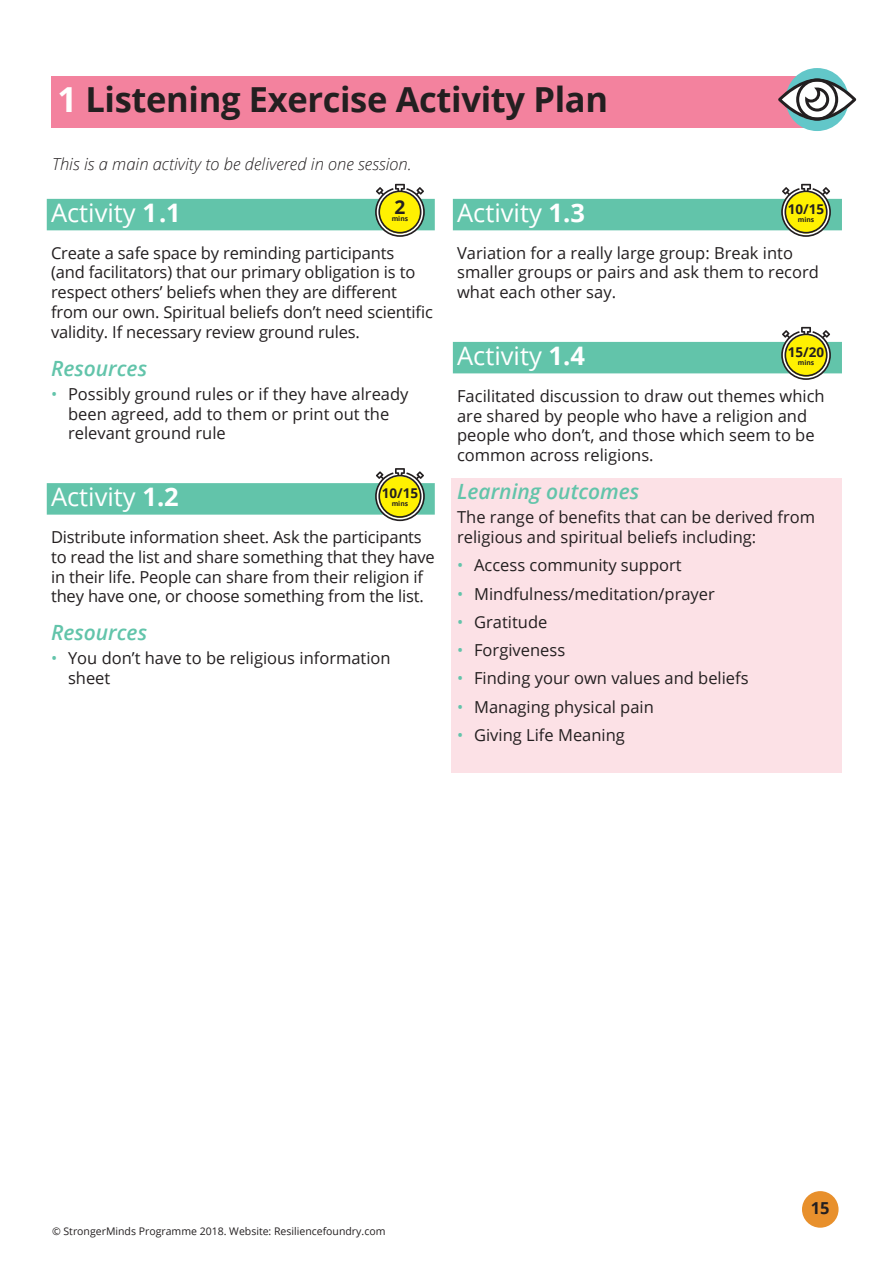
<style>
.page{position:relative;width:893px;height:1263px;background:#fff}
.page>*{position:absolute;margin:0;border:0;box-sizing:border-box;transform-origin:0 0}
.t1{font:700 34.5px "Open Sans";letter-spacing:-.01em;color:#231f20}
.t2{font:25.5px "Open Sans";color:#fff}
.t3{font:italic 600 21px "Open Sans";color:#62c4aa}
.t4{font:700 19.2px "Open Sans";color:#231f20}
.t5{font:16.5px/19.8px "Open Sans";color:#231f20}
.t6{font:italic 300 16.5px "Open Sans";color:#231f20}
.t7{font:700 16.5px "Open Sans";color:#231f20}
.t8{font:700 13.5px "Open Sans";color:#231f20}
.t9{font:10.5px "Open Sans";color:#231f20}
.t10{font:700 6.75px "Open Sans";color:#231f20}
.s1{color:#fff}
.s2{font-weight:700}
.s3{color:#62c4aa}
</style>
<div class="page">
<div style="left:802px;top:1191px;width:36px;height:37px;background:#e8902c;border-radius:50%"></div>
<div style="left:51px;top:76px;width:766px;height:51px;background:#f3829e"></div>
<div style="left:452px;top:478px;width:390px;height:295px;background:#fce1e6"></div>
<div style="left:47px;top:199px;width:388px;height:31px;background:#62c4aa"></div>
<div style="left:47px;top:483px;width:388px;height:32px;background:#62c4aa"></div>
<svg style="left:375px;top:183px;width:50px;height:54px"></svg>
<svg style="left:375px;top:468px;width:50px;height:53px"></svg>
<div style="left:453px;top:199px;width:389px;height:31px;background:#62c4aa"></div>
<div style="left:453px;top:342px;width:389px;height:31px;background:#62c4aa"></div>
<svg style="left:781px;top:183px;width:50px;height:54px"></svg>
<svg style="left:781px;top:326px;width:50px;height:54px"></svg>
<div style="left:786px;top:68px;width:63px;height:63px;background:#62c7c9;border-radius:50%"></div>
<svg style="left:778px;top:79px;width:78px;height:42px"></svg>
<h1 class="t1" style="left:57px;top:75px;width:552px"><span class="s1">1</span> Listening Exercise Activity Plan</h1>
<p class="t6" style="left:52px;top:153px;width:361px">This is a main activity to be delivered in one session.</p>
<h2 class="t2" style="left:51px;top:195px;width:131px">Activity <span class="s2">1.1</span></h2>
<p class="t4" style="left:394px;top:193px;width:12px">2</p>
<p class="t10" style="left:392px;top:214px;width:18px">mins</p>
<p class="t5" style="left:51px;top:242px;width:383px">Create a safe space by reminding participants<br>(and facilitators) that our primary obligation is to respect others’ beliefs when they are different from our own. Spiritual beliefs don’t need scientific validity. If necessary review ground rules.</p>
<p class="t3" style="left:51px;top:354px;width:98px">Resources</p>
<p class="t5" style="left:68px;top:384px;width:342px;text-indent:-17px"><span class="s3">•</span> Possibly ground rules or if they have already been agreed, add to them or print out the relevant ground rule</p>
<h2 class="t2" style="left:51px;top:479px;width:129px">Activity <span class="s2">1.2</span></h2>
<p class="t8" style="left:382px;top:484px;width:38px">10/15</p>
<p class="t10" style="left:392px;top:499px;width:18px">mins</p>
<p class="t5" style="left:51px;top:527px;width:385px">Distribute information sheet. Ask the participants to read the list and share something that they have in their life. People can share from their religion if they have one, or choose something from the list.</p>
<p class="t3" style="left:51px;top:618px;width:98px">Resources</p>
<p class="t5" style="left:68px;top:648px;width:324px;text-indent:-17px"><span class="s3">•</span> You don’t have to be religious information sheet</p>
<h2 class="t2" style="left:457px;top:195px;width:129px">Activity <span class="s2">1.3</span></h2>
<p class="t8" style="left:788px;top:199px;width:38px">10/15</p>
<p class="t10" style="left:798px;top:214px;width:18px">mins</p>
<p class="t5" style="left:457px;top:242px;width:363px">Variation for a really large group: Break into smaller groups or pairs and ask them to record what each other say.</p>
<h2 class="t2" style="left:457px;top:338px;width:129px">Activity <span class="s2">1.4</span></h2>
<p class="t8" style="left:788px;top:342px;width:38px">15/20</p>
<p class="t10" style="left:798px;top:357px;width:18px">mins</p>
<p class="t5" style="left:457px;top:385px;width:369px">Facilitated discussion to draw out themes which are shared by people who have a religion and people who don’t, and those which seem to be common across religions.</p>
<p class="t3" style="left:457px;top:477px;width:184px">Learning outcomes</p>
<p class="t5" style="left:457px;top:507px;width:359px">The range of benefits that can be derived from religious and spiritual beliefs including:</p>
<p class="t5" style="left:457px;top:555px;width:226px"><span class="s3">•</span> Access community support</p>
<p class="t5" style="left:457px;top:583px;width:259px"><span class="s3">•</span> Mindfulness/meditation/prayer</p>
<p class="t5" style="left:457px;top:611px;width:92px"><span class="s3">•</span> Gratitude</p>
<p class="t5" style="left:457px;top:640px;width:110px"><span class="s3">•</span> Forgiveness</p>
<p class="t5" style="left:457px;top:668px;width:293px"><span class="s3">•</span> Finding your own values and beliefs</p>
<p class="t5" style="left:457px;top:696px;width:198px"><span class="s3">•</span> Managing physical pain</p>
<p class="t5" style="left:457px;top:725px;width:169px"><span class="s3">•</span> Giving Life Meaning</p>
<p class="t9" style="left:52px;top:1224px;width:335px">© StrongerMinds Programme 2018. Website: Resiliencefoundry.com</p>
<p class="t7" style="left:811px;top:1197px;width:20px">15</p>
</div>
